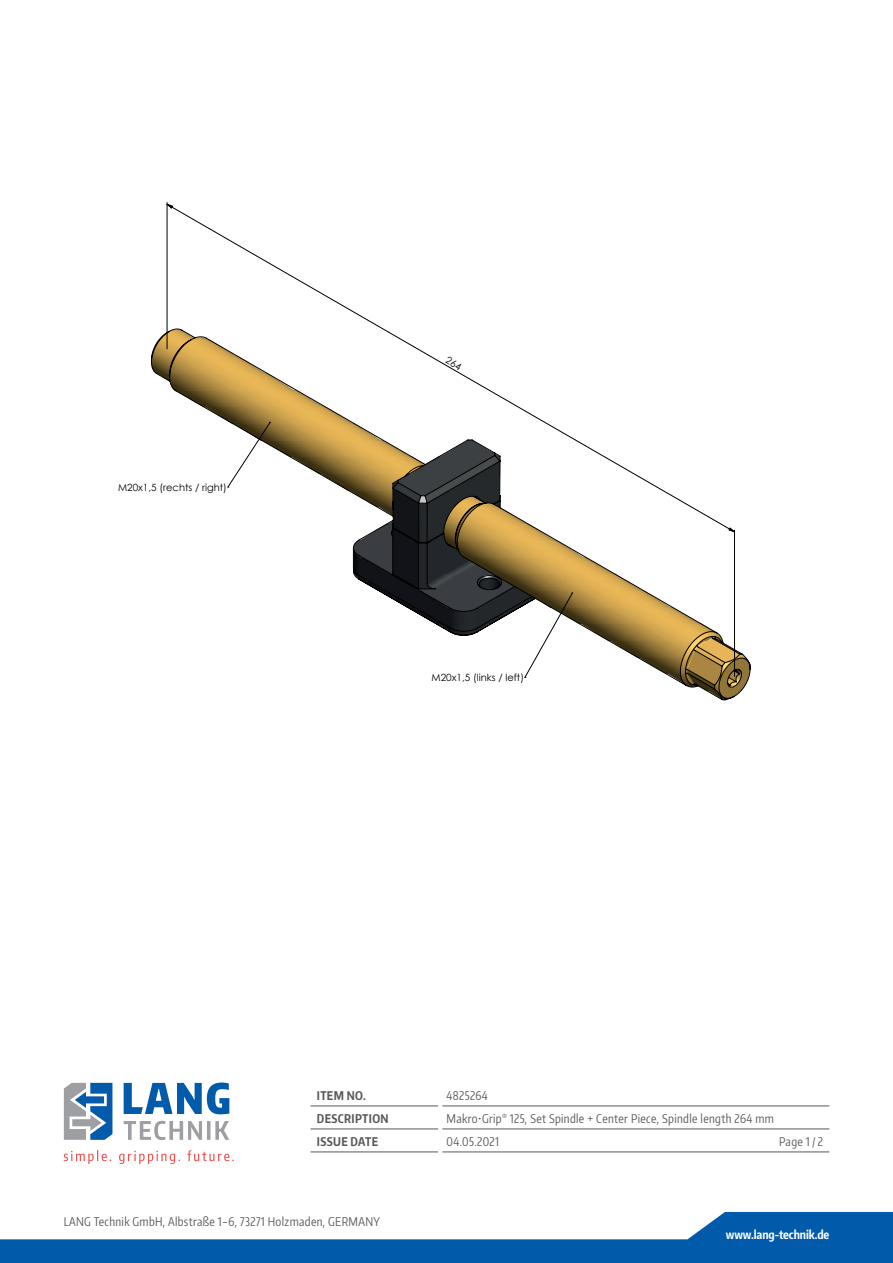
<style>
.page{position:relative;width:893px;height:1263px;background:#fff}
.page>*{position:absolute;margin:0;border:0;box-sizing:border-box;transform-origin:0 0}
.t1{font:12px "Encode Sans Compressed";letter-spacing:.03em;color:#57585a}
.t2{font:700 12px "Encode Sans Compressed";letter-spacing:.03em;color:#57585a}
.t3{font:700 12px "Encode Sans Compressed";letter-spacing:-.01em;color:#fff}
.t4{font:9.9px "Century Gothic";color:#000001}
</style>
<div class="page">
<svg style="left:0;top:1212px;width:893px;height:51px;fill:#015aaa"></svg>
<svg style="left:124px;top:1082px;width:105px;height:32px"></svg>
<svg style="left:124px;top:1121px;width:105px;height:19px"></svg>
<svg style="left:64px;top:1083px;width:48px;height:57px"></svg>
<svg style="left:64px;top:1150px;width:170px;height:14px"></svg>
<hr style="left:311px;top:1106px;width:127px;height:1px;background:#57585a">
<hr style="left:442px;top:1106px;width:387px;height:1px;background:#57585a">
<hr style="left:311px;top:1129px;width:127px;height:1px;background:#57585a">
<hr style="left:442px;top:1129px;width:387px;height:1px;background:#57585a">
<hr style="left:311px;top:1152px;width:127px;height:1px;background:#57585a">
<hr style="left:442px;top:1152px;width:387px;height:1px;background:#57585a">
<svg style="left:151px;top:328px;width:600px;height:372px"></svg>
<svg style="left:445px;top:356px;width:17px;height:14px"></svg>
<p class="t4" style="left:118px;top:480px;width:110px">M20x1,5 (rechts / right)</p>
<p class="t4" style="left:432px;top:670px;width:94px">M20x1,5 (links / left)</p>
<p class="t2" style="left:317px;top:1087px;width:51px">ITEM NO.</p>
<p class="t1" style="left:447px;top:1087px;width:43px">4825264</p>
<p class="t2" style="left:317px;top:1110px;width:73px">DESCRIPTION</p>
<p class="t1" style="left:447px;top:1110px;width:329px">Makro•Grip<sup>®</sup> 125, Set Spindle + Center Piece, Spindle length 264 mm</p>
<p class="t2" style="left:317px;top:1133px;width:63px">ISSUE DATE</p>
<p class="t1" style="left:447px;top:1133px;width:54px">04.05.2021</p>
<p class="t1" style="left:779px;top:1133px;width:45px">Page 1 / 2</p>
<p class="t1" style="left:64px;top:1213px;width:318px">LANG Technik GmbH, Albstraße 1–6, 73271 Holzmaden, GERMANY</p>
<p class="t3" style="left:726px;top:1227px;width:105px">www.lang-technik.de</p>
</div>
